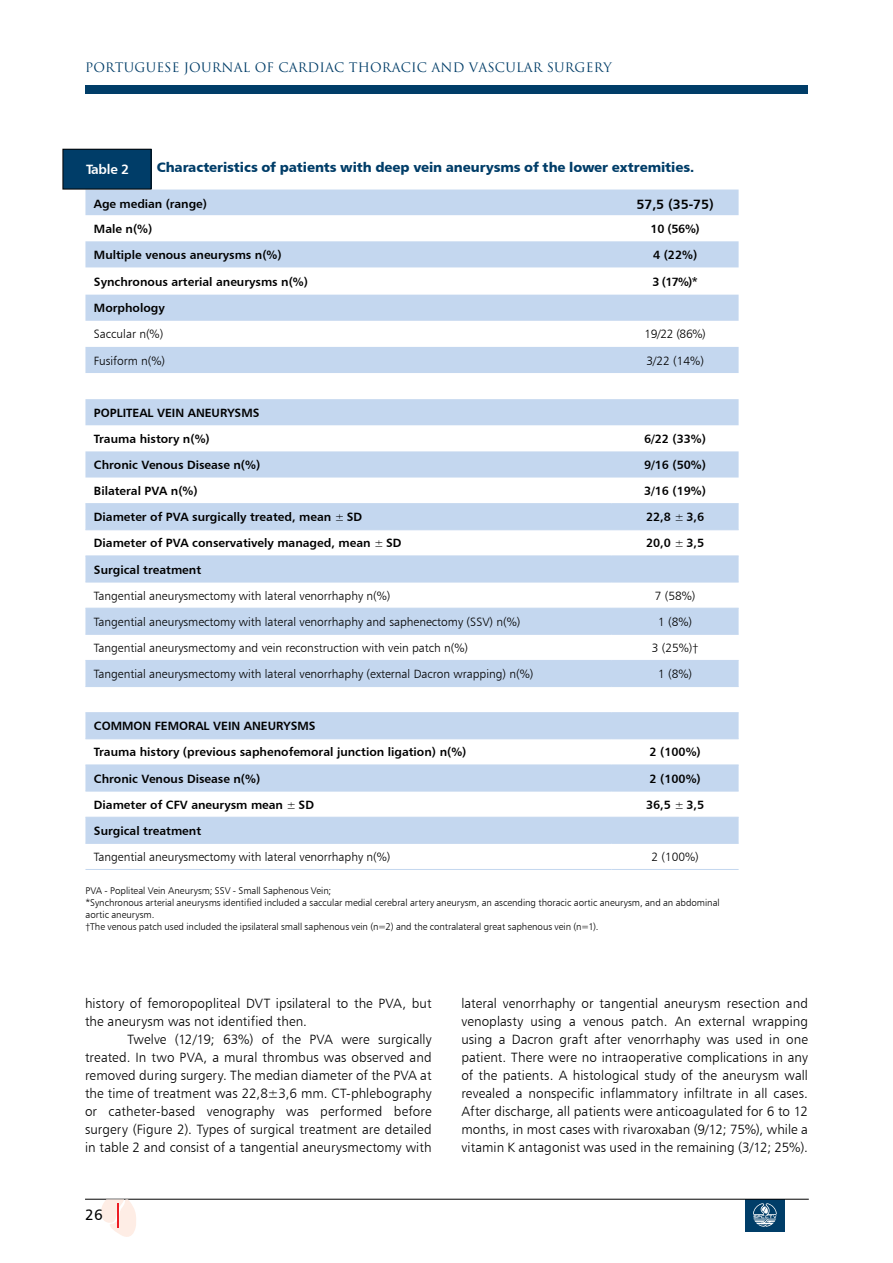
<style>
.page{position:relative;width:893px;height:1263px;background:#fff}
.page>*{position:absolute;margin:0;border:0;box-sizing:border-box;transform-origin:0 0}
.t1{font:15px "Humanist 777 BT Roman B";color:#000}
.t2{font:13.5px/18px "Humanist 777 BT Light B";letter-spacing:.005em;color:#000;text-align:justify}
.t3{font:13.5px "Humanist 777 BT Black B";letter-spacing:-.005em;color:#003d68}
.t4{font:13.5px "Humanist 777 BT Bold B";color:#000}
.t5{font:13.5px "Humanist 777 BT Bold B";letter-spacing:-.02em;color:#fff}
.t6{font:12.75px "Trajan Pro 3";letter-spacing:.01em;color:#003d68}
.t7{font:12px/26.1px "Humanist 777 BT Bold B";color:#000}
.t8{font:12px "Humanist 777 BT Light B";color:#000}
.t9{font:9.75px/11.7px "Humanist 777 BT Light B";color:#000}
.s1{font-family:"Humanist 777 BT Light B";font-size:11.7px}
</style>
<div class="page">
<div style="left:745px;top:1199px;width:40px;height:33px;background:#003d68"></div>
<svg style="left:753px;top:1203px;width:24px;height:24px"></svg>
<hr style="left:85px;top:1199px;width:724px;height:1px;background:#000">
<div style="left:85px;top:85px;width:723px;height:8px;background:#003d68"></div>
<svg style="left:101px;top:1199px;width:35px;height:38px"></svg>
<svg style="left:85px;top:190px;width:654px;height:653px;fill:#c4d7ef"></svg>
<hr style="left:85px;top:503px;width:527px;height:1px;background:#c4d7ef">
<hr style="left:612px;top:503px;width:127px;height:1px;background:#c4d7ef">
<hr style="left:85px;top:529px;width:527px;height:1px;background:#c4d7ef">
<hr style="left:612px;top:529px;width:127px;height:1px;background:#c4d7ef">
<hr style="left:85px;top:556px;width:527px;height:1px;background:#c4d7ef">
<hr style="left:612px;top:556px;width:127px;height:1px;background:#c4d7ef">
<hr style="left:85px;top:582px;width:527px;height:1px;background:#c4d7ef">
<hr style="left:612px;top:582px;width:127px;height:1px;background:#c4d7ef">
<hr style="left:85px;top:608px;width:527px;height:1px;background:#c4d7ef">
<hr style="left:612px;top:608px;width:127px;height:1px;background:#c4d7ef">
<hr style="left:85px;top:634px;width:527px;height:1px;background:#c4d7ef">
<hr style="left:612px;top:634px;width:127px;height:1px;background:#c4d7ef">
<hr style="left:85px;top:660px;width:527px;height:1px;background:#c4d7ef">
<hr style="left:612px;top:660px;width:127px;height:1px;background:#c4d7ef">
<hr style="left:85px;top:686px;width:527px;height:1px;background:#c4d7ef">
<hr style="left:612px;top:686px;width:127px;height:1px;background:#c4d7ef">
<hr style="left:85px;top:712px;width:527px;height:1px;background:#c4d7ef">
<hr style="left:612px;top:712px;width:127px;height:1px;background:#c4d7ef">
<hr style="left:85px;top:738px;width:527px;height:1px;background:#c4d7ef">
<hr style="left:612px;top:738px;width:127px;height:1px;background:#c4d7ef">
<hr style="left:85px;top:765px;width:527px;height:1px;background:#c4d7ef">
<hr style="left:612px;top:765px;width:127px;height:1px;background:#c4d7ef">
<hr style="left:85px;top:791px;width:527px;height:1px;background:#c4d7ef">
<hr style="left:612px;top:791px;width:127px;height:1px;background:#c4d7ef">
<hr style="left:85px;top:817px;width:527px;height:1px;background:#c4d7ef">
<hr style="left:612px;top:817px;width:127px;height:1px;background:#c4d7ef">
<hr style="left:85px;top:843px;width:527px;height:1px;background:#c4d7ef">
<hr style="left:612px;top:843px;width:127px;height:1px;background:#c4d7ef">
<hr style="left:85px;top:869px;width:527px;height:1px;background:#c4d7ef">
<hr style="left:612px;top:869px;width:127px;height:1px;background:#c4d7ef">
<div style="left:63px;top:149px;width:88px;height:40px;background:#003d68"></div>
<div style="left:63px;top:149px;width:88px;height:40px;border:1px solid #000"></div>
<p class="t6" style="left:85px;top:59px;width:528px">PORTUGUESE JOURNAL OF CARDIAC THORACIC AND VASCULAR SURGERY</p>
<p class="t5" style="left:86px;top:160px;width:45px">Table 2</p>
<p class="t3" style="left:157px;top:159px;width:539px">Characteristics of patients with deep vein aneurysms of the lower extremities.</p>
<p class="t7" style="left:94px;top:191px;width:115px">Age median (range)</p>
<p class="t4" style="left:636px;top:195px;width:79px">57,5 (35-75)</p>
<p class="t7" style="left:94px;top:215px;width:60px">Male n(%)</p>
<p class="t7" style="left:651px;top:215px;width:51px">10 (56%)</p>
<p class="t7" style="left:94px;top:241px;width:189px">Multiple venous aneurysms n(%)</p>
<p class="t7" style="left:653px;top:241px;width:46px">4 (22%)</p>
<p class="t7" style="left:94px;top:268px;width:216px">Synchronous arterial aneurysms n(%)</p>
<p class="t7" style="left:653px;top:268px;width:47px">3 (17%)*</p>
<p class="t7" style="left:94px;top:295px;width:72px">Morphology</p>
<p class="t8" style="left:94px;top:327px;width:71px">Saccular n(%)</p>
<p class="t8" style="left:644px;top:327px;width:63px">19/22 (86%)</p>
<p class="t8" style="left:94px;top:353px;width:73px">Fusiform n(%)</p>
<p class="t8" style="left:646px;top:353px;width:59px">3/22 (14%)</p>
<p class="t7" style="left:94px;top:399px;width:167px">POPLITEAL VEIN ANEURYSMS<br>Trauma history n(%)</p>
<p class="t7" style="left:644px;top:425px;width:63px">6/22 (33%)</p>
<p class="t7" style="left:94px;top:451px;width:168px">Chronic Venous Disease n(%)</p>
<p class="t7" style="left:644px;top:451px;width:63px">9/16 (50%)</p>
<p class="t7" style="left:94px;top:478px;width:105px">Bilateral PVA n(%)</p>
<p class="t7" style="left:644px;top:478px;width:63px">3/16 (19%)</p>
<p class="t7" style="left:94px;top:504px;width:270px">Diameter of PVA surgically treated, mean <span class="s1">±</span> SD</p>
<p class="t7" style="left:646px;top:504px;width:60px">22,8 <span class="s1">±</span> 3,6</p>
<p class="t7" style="left:94px;top:530px;width:309px">Diameter of PVA conservatively managed, mean <span class="s1">±</span> SD</p>
<p class="t7" style="left:646px;top:530px;width:60px">20,0 <span class="s1">±</span> 3,5</p>
<p class="t7" style="left:94px;top:556px;width:109px">Surgical treatment</p>
<p class="t8" style="left:94px;top:588px;width:298px">Tangential aneurysmectomy with lateral venorrhaphy n(%)</p>
<p class="t8" style="left:655px;top:588px;width:42px">7 (58%)</p>
<p class="t8" style="left:94px;top:614px;width:428px">Tangential aneurysmectomy with lateral venorrhaphy and saphenectomy (SSV) n(%)</p>
<p class="t8" style="left:658px;top:614px;width:36px">1 (8%)</p>
<p class="t8" style="left:94px;top:640px;width:376px">Tangential aneurysmectomy and vein reconstruction with vein patch n(%)</p>
<p class="t8" style="left:652px;top:640px;width:48px">3 (25%)†</p>
<p class="t8" style="left:94px;top:666px;width:441px">Tangential aneurysmectomy with lateral venorrhaphy (external Dacron wrapping) n(%)</p>
<p class="t8" style="left:658px;top:666px;width:36px">1 (8%)</p>
<p class="t7" style="left:94px;top:713px;width:374px">COMMON FEMORAL VEIN ANEURYSMS<br>Trauma history (previous saphenofemoral junction ligation) n(%)</p>
<p class="t7" style="left:649px;top:739px;width:53px">2 (100%)</p>
<p class="t7" style="left:94px;top:765px;width:168px">Chronic Venous Disease n(%)</p>
<p class="t7" style="left:649px;top:765px;width:53px">2 (100%)</p>
<p class="t7" style="left:94px;top:791px;width:222px">Diameter of CFV aneurysm mean <span class="s1">±</span> SD</p>
<p class="t7" style="left:646px;top:791px;width:60px">36,5 <span class="s1">±</span> 3,5</p>
<p class="t7" style="left:94px;top:817px;width:109px">Surgical treatment</p>
<p class="t8" style="left:94px;top:849px;width:298px">Tangential aneurysmectomy with lateral venorrhaphy n(%)</p>
<p class="t8" style="left:651px;top:849px;width:49px">2 (100%)</p>
<p class="t9" style="left:85px;top:885px;width:636px">PVA - Popliteal Vein Aneurysm; SSV - Small Saphenous Vein;<br>*Synchronous arterial aneurysms identified included a saccular medial cerebral artery aneurysm, an ascending thoracic aortic aneurysm, and an abdominal aortic aneurysm.<br>†The venous patch used included the ipsilateral small saphenous vein (n=2) and the contralateral great saphenous vein (n=1).</p>
<p class="t2" style="left:85px;top:994px;width:348px">history of femoropopliteal DVT ipsilateral to the PVA, but the aneurysm was not identified then.</p>
<p class="t2" style="left:85px;top:1030px;width:348px;text-indent:43px">Twelve (12/19; 63%) of the PVA were surgically treated. In two PVA, a mural thrombus was observed and removed during surgery. The median diameter of the PVA at the time of treatment was 22,8±3,6 mm. CT-phlebography or catheter-based venography was performed before surgery (Figure 2). Types of surgical treatment are detailed in table 2 and consist of a tangential aneurysmectomy with</p>
<p class="t1" style="left:85px;top:1205px;width:19px">26</p>
<p class="t2" style="left:461px;top:994px;width:348px">lateral venorrhaphy or tangential aneurysm resection and venoplasty using a venous patch. An external wrapping using a Dacron graft after venorrhaphy was used in one patient. There were no intraoperative complications in any of the patients. A histological study of the aneurysm wall revealed a nonspecific inflammatory infiltrate in all cases.<br>After discharge, all patients were anticoagulated for 6 to 12 months, in most cases with rivaroxaban (9/12; 75%), while a vitamin K antagonist was used in the remaining (3/12; 25%).</p>
</div>
